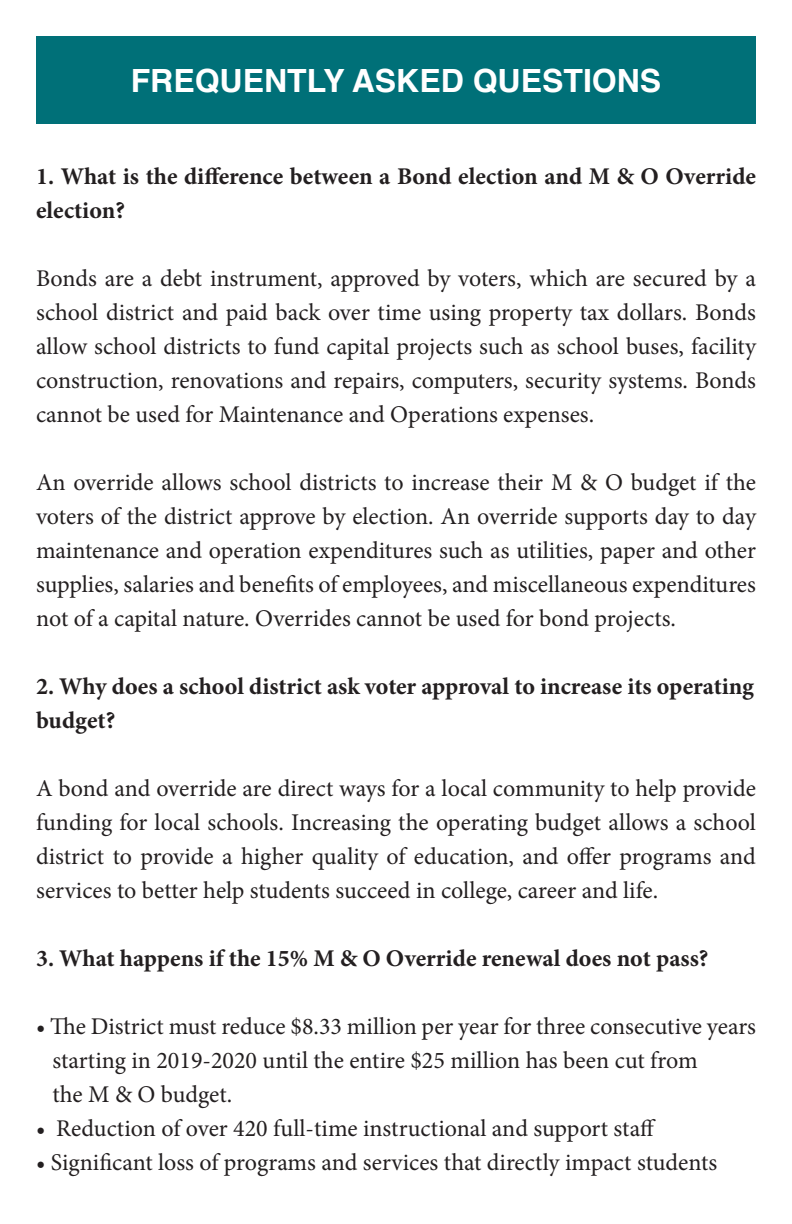
<style>
.page{position:relative;width:792px;height:1224px;background:#fff}
.page>*{position:absolute;margin:0;border:0;box-sizing:border-box;transform-origin:0 0}
.t1{font:700 32px "Helvetica";color:#fff}
.t2{font:24px/34px "Minion Pro";color:#231f20;text-align:justify}
.t3{font:700 24px/34px "Minion Pro";color:#231f20}
</style>
<div class="page">
<div style="left:36px;top:36px;width:720px;height:88px;background:#007078"></div>
<p class="t1" style="left:131px;top:55px;width:532px">FREQUENTLY ASKED QUESTIONS</p>
<p class="t3" style="left:36px;top:159px;width:722px">1. What is the difference between a Bond election and M &amp; O Override election?</p>
<p class="t2" style="left:36px;top:261px;width:722px">Bonds are a debt instrument, approved by voters, which are secured by a school district and paid back over time using property tax dollars. Bonds allow school districts to fund capital projects such as school buses, facility construction, renovations and repairs, computers, security systems. Bonds cannot be used for Maintenance and Operations expenses.</p>
<p class="t2" style="left:36px;top:465px;width:722px">An override allows school districts to increase their M &amp; O budget if the voters of the district approve by election. An override supports day to day maintenance and operation expenditures such as utilities, paper and other supplies, salaries and benefits of employees, and miscellaneous expenditures not of a capital nature. Overrides cannot be used for bond projects.</p>
<p class="t3" style="left:36px;top:669px;width:720px">2. Why does a school district ask voter approval to increase its operating budget?</p>
<p class="t2" style="left:36px;top:771px;width:721px">A bond and override are direct ways for a local community to help provide funding for local schools. Increasing the operating budget allows a school district to provide a higher quality of education, and offer programs and services to better help students succeed in college, career and life.</p>
<p class="t3" style="left:36px;top:941px;width:674px">3. What happens if the 15% M &amp; O Override renewal does not pass?</p>
<p class="t2" style="left:36px;top:1009px;width:721px">• The District must reduce $8.33 million per year for three consecutive years</p>
<p class="t2" style="left:52px;top:1043px;width:647px">starting in 2019-2020 until the entire $25 million has been cut from</p>
<p class="t2" style="left:52px;top:1077px;width:181px">the M &amp; O budget.</p>
<p class="t2" style="left:36px;top:1111px;width:621px">• Reduction of over 420 full-time instructional and support staff</p>
<p class="t2" style="left:36px;top:1145px;width:683px">• Significant loss of programs and services that directly impact students</p>
</div>
